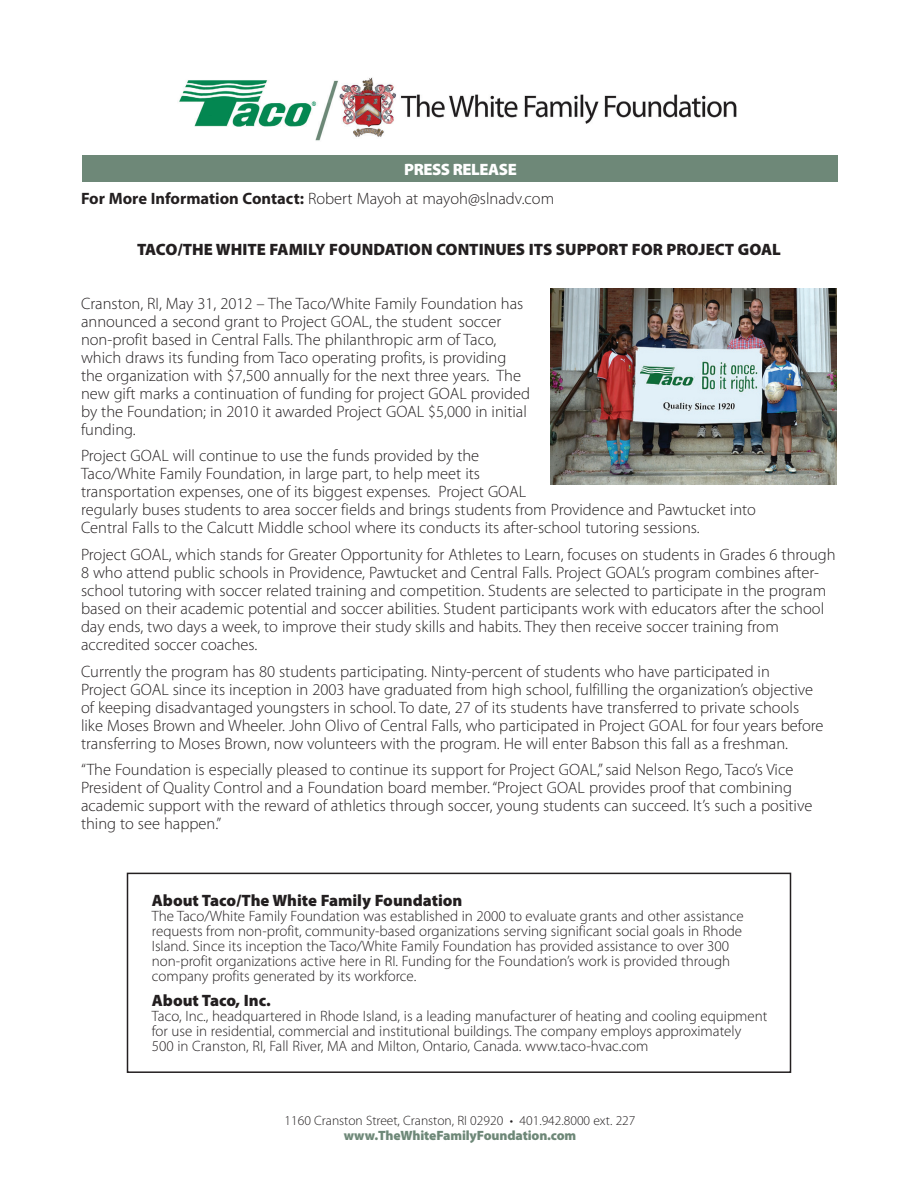
<style>
.page{position:relative;width:918px;height:1188px;background:#fff}
.page>*{position:absolute;margin:0;border:0;box-sizing:border-box;transform-origin:0 0}
.t1{font:300 16.5px/18px "Myriad Pro";color:#231f20}
.t2{font:900 16.5px "Myriad Pro";color:#231f20}
.t3{font:900 16.5px "Myriad Pro";letter-spacing:-.025em;color:#fff}
.t4{font:300 15px/15px "Myriad Pro";color:#231f20}
.t5{font:300 13.5px "Myriad Pro";color:#231f20}
.t6{font:900 13.5px "Myriad Pro";letter-spacing:-.01em;color:#6e8878}
.s1{font-weight:700}
</style>
<div class="page">
<div style="left:82px;top:155px;width:756px;height:27px;background:#6e8878"></div>
<img style="left:179px;top:77px;width:558px;height:64px">
<div style="left:127px;top:873px;width:664px;height:200px;border:2px solid #231f20"></div>
<img style="left:551px;top:288px;width:286px;height:196px">
<p class="t3" style="left:404px;top:158px;width:114px">PRESS RELEASE</p>
<p class="t1" style="left:81px;top:190px;width:475px"><span class="s1">For More Information Contact:</span> Robert Mayoh at mayoh@slnadv.com</p>
<p class="t2" style="left:137px;top:239px;width:645px">TACO/THE WHITE FAMILY FOUNDATION CONTINUES ITS SUPPORT FOR PROJECT GOAL</p>
<p class="t1" style="left:81px;top:294px;width:451px">Cranston, RI, May 31, 2012 – The Taco/White Family Foundation has announced a second grant to Project GOAL, the student soccer non-profit based in Central Falls. The philanthropic arm of Taco, which draws its funding from Taco operating profits, is providing the organization with $7,500 annually for the next three years. The new gift marks a continuation of funding for project GOAL provided by the Foundation; in 2010 it awarded Project GOAL $5,000 in initial funding.</p>
<p class="t1" style="left:81px;top:447px;width:677px">Project GOAL will continue to use the funds provided by the<br>Taco/White Family Foundation, in large part, to help meet its<br>transportation expenses, one of its biggest expenses. Project GOAL<br>regularly buses students to area soccer fields and brings students from Providence and Pawtucket into Central Falls to the Calcutt Middle school where its conducts its after-school tutoring sessions.</p>
<p class="t1" style="left:81px;top:545px;width:756px">Project GOAL, which stands for Greater Opportunity for Athletes to Learn, focuses on students in Grades 6 through 8 who attend public schools in Providence, Pawtucket and Central Falls. Project GOAL’s program combines after&shy;school tutoring with soccer related training and competition. Students are selected to participate in the program based on their academic potential and soccer abilities. Student participants work with educators after the school day ends, two days a week, to improve their study skills and habits. They then receive soccer training from accredited soccer coaches.</p>
<p class="t1" style="left:81px;top:662px;width:744px">Currently the program has 80 students participating. Ninty-percent of students who have participated in<br>Project GOAL since its inception in 2003 have graduated from high school, fulfilling the organization’s objective of keeping disadvantaged youngsters in school. To date, 27 of its students have transferred to private schools like Moses Brown and Wheeler. John Olivo of Central Falls, who participated in Project GOAL for four years before transferring to Moses Brown, now volunteers with the program. He will enter Babson this fall as a freshman.</p>
<p class="t1" style="left:81px;top:761px;width:733px">“The Foundation is especially pleased to continue its support for Project GOAL,” said Nelson Rego, Taco’s Vice President of Quality Control and a Foundation board member. “Project GOAL provides proof that combining academic support with the reward of athletics through soccer, young students can succeed. It’s such a positive thing to see happen.”</p>
<p class="t2" style="left:152px;top:889px;width:312px">About Taco/The White Family Foundation</p>
<p class="t4" style="left:152px;top:908px;width:594px">The Taco/White Family Foundation was established in 2000 to evaluate grants and other assistance requests from non-profit, community-based organizations serving significant social goals in Rhode Island. Since its inception the Taco/White Family Foundation has provided assistance to over 300 non-profit organizations active here in RI. Funding for the Foundation’s work is provided through company profits generated by its workforce.</p>
<p class="t2" style="left:152px;top:990px;width:120px">About Taco, Inc.</p>
<p class="t4" style="left:152px;top:1009px;width:617px">Taco, Inc., headquartered in Rhode Island, is a leading manufacturer of heating and cooling equipment for use in residential, commercial and institutional buildings. The company employs approximately<br>500 in Cranston, RI, Fall River, MA and Milton, Ontario, Canada. www.taco-hvac.com</p>
<p class="t5" style="left:285px;top:1112px;width:352px">1160 Cranston Street, Cranston, RI 02920 • 401.942.8000 ext. 227</p>
<p class="t6" style="left:344px;top:1126px;width:234px">www.TheWhiteFamilyFoundation.com</p>
</div>
